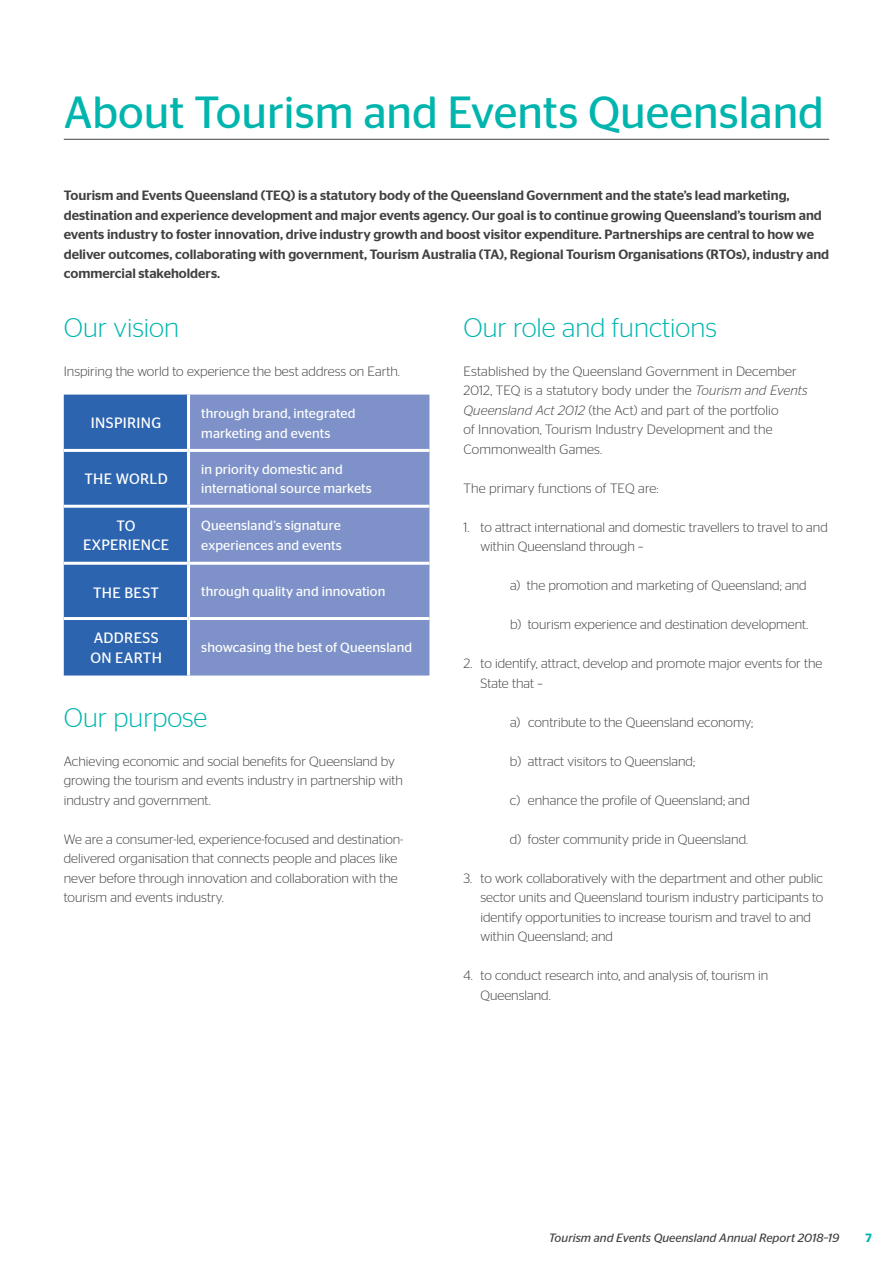
<style>
.page{position:relative;width:893px;height:1263px;background:#fff}
.page>*{position:absolute;margin:0;border:0;box-sizing:border-box;transform-origin:0 0}
.t1{font:45px "Stag Sans";color:#00b5ad}
.t2{font:300 27px "Stag Sans";color:#00b5ad}
.t3{font:15px/19.5px "Stag Sans";letter-spacing:.02em;color:#fff;text-align:center}
.t4{font:300 13.5px/19.5px "Stag Sans";color:#414042}
.t5{font:500 13.5px/19.5px "Stag Sans";color:#414042}
.t6{font:13.5px/19.5px "Stag Sans";letter-spacing:.005em;color:#fff}
.t7{font:italic 12px "Stag Sans";color:#414042}
.t8{font:600 12px "Stag Sans";color:#00b5ad}
.s1{font-style:italic}
</style>
<div class="page">
<div style="left:64px;top:395px;width:123px;height:280px;background:#2d64af"></div>
<div style="left:190px;top:395px;width:239px;height:280px;background:#7e92c9"></div>
<hr style="left:64px;top:449px;width:125px;height:3px;background:#fff">
<hr style="left:189px;top:449px;width:240px;height:3px;background:#fff">
<hr style="left:64px;top:505px;width:125px;height:3px;background:#fff">
<hr style="left:189px;top:505px;width:240px;height:3px;background:#fff">
<hr style="left:64px;top:562px;width:125px;height:3px;background:#fff">
<hr style="left:189px;top:562px;width:240px;height:3px;background:#fff">
<hr style="left:64px;top:617px;width:125px;height:3px;background:#fff">
<hr style="left:189px;top:617px;width:240px;height:3px;background:#fff">
<hr style="left:64px;top:139px;width:765px;height:1px;background:#414042">
<h1 class="t1" style="left:64px;top:87px;width:762px">About Tourism and Events Queensland</h1>
<p class="t5" style="left:64px;top:186px;width:767px">Tourism and Events Queensland (TEQ) is a statutory body of the Queensland Government and the state’s lead marketing, destination and experience development and major events agency. Our goal is to continue growing Queensland’s tourism and events industry to foster innovation, drive industry growth and boost visitor expenditure. Partnerships are central to how we deliver outcomes, collaborating with government, Tourism Australia (TA), Regional Tourism Organisations (RTOs), industry and commercial stakeholders.</p>
<h2 class="t2" style="left:64px;top:313px;width:117px">Our vision</h2>
<p class="t4" style="left:64px;top:361px;width:338px">Inspiring the world to experience the best address on Earth.</p>
<p class="t3" style="left:91px;top:413px;width:72px">INSPIRING</p>
<p class="t6" style="left:201px;top:404px;width:156px">through brand, integrated marketing and events</p>
<p class="t3" style="left:85px;top:469px;width:85px">THE WORLD</p>
<p class="t6" style="left:201px;top:459px;width:172px">in priority domestic and international source markets</p>
<p class="t3" style="left:83px;top:516px;width:88px">TO<br>EXPERIENCE</p>
<p class="t6" style="left:201px;top:516px;width:142px">Queensland’s signature experiences and events</p>
<p class="t3" style="left:93px;top:583px;width:67px">THE BEST</p>
<p class="t6" style="left:201px;top:582px;width:186px">through quality and innovation</p>
<p class="t3" style="left:90px;top:628px;width:73px;text-align:left">ADDRESS<br>ON EARTH</p>
<p class="t6" style="left:201px;top:638px;width:212px">showcasing the best of Queensland</p>
<h2 class="t2" style="left:463px;top:313px;width:255px">Our role and functions</h2>
<p class="t4" style="left:463px;top:361px;width:346px">Established by the Queensland Government in December 2012, TEQ is a statutory body under the <span class="s1">Tourism and Events Queensland Act 2012</span> (the Act) and part of the portfolio<br>of Innovation, Tourism Industry Development and the Commonwealth Games.</p>
<p class="t4" style="left:463px;top:478px;width:196px">The primary functions of TEQ are:</p>
<p class="t4" style="left:480px;top:517px;width:349px;text-indent:-17px">1. to attract international and domestic travellers to travel to and within Queensland through –</p>
<p class="t4" style="left:510px;top:576px;width:298px">a) the promotion and marketing of Queensland; and</p>
<p class="t4" style="left:510px;top:615px;width:300px">b) tourism experience and destination development.</p>
<p class="t4" style="left:480px;top:654px;width:343px;text-indent:-17px">2. to identify, attract, develop and promote major events for the<br>State that –</p>
<p class="t4" style="left:510px;top:712px;width:244px">a) contribute to the Queensland economy;</p>
<p class="t4" style="left:510px;top:751px;width:187px">b) attract visitors to Queensland;</p>
<p class="t4" style="left:510px;top:790px;width:241px">c) enhance the profile of Queensland; and</p>
<p class="t4" style="left:510px;top:829px;width:240px">d) foster community pride in Queensland.</p>
<p class="t4" style="left:480px;top:868px;width:344px;text-indent:-17px">3. to work collaboratively with the department and other public sector units and Queensland tourism industry participants to identify opportunities to increase tourism and travel to and within Queensland; and</p>
<p class="t4" style="left:480px;top:966px;width:289px;text-indent:-17px">4. to conduct research into, and analysis of, tourism in<br>Queensland.</p>
<h2 class="t2" style="left:64px;top:703px;width:145px">Our purpose</h2>
<p class="t4" style="left:64px;top:751px;width:341px">Achieving economic and social benefits for Queensland by growing the tourism and events industry in partnership with industry and government.</p>
<p class="t4" style="left:64px;top:829px;width:341px">We are a consumer-led, experience-focused and destination&shy;delivered organisation that connects people and places like never before through innovation and collaboration with the tourism and events industry.</p>
<p class="t7" style="left:549px;top:1231px;width:292px">Tourism and Events Queensland Annual Report 2018–19</p>
<p class="t8" style="left:865px;top:1231px;width:8px">7</p>
</div>
